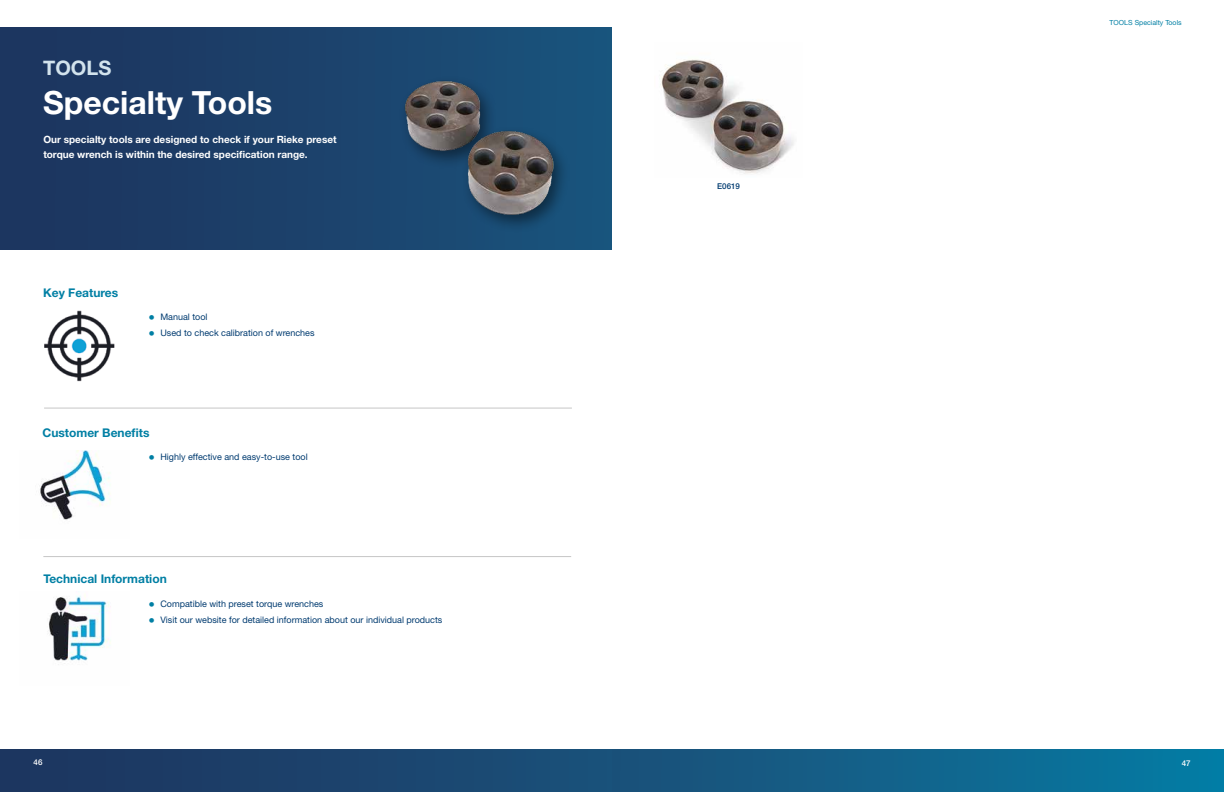
<style>
.page{position:relative;width:1224px;height:792px;background:#fff}
.page>*{position:absolute;margin:0;border:0;box-sizing:border-box;transform-origin:0 0}
.t1{font:700 32px "Helvetica Neue LT Std";color:#fff}
.t2{font:700 20px "Helvetica Neue LT Std";color:#d2e3ed}
.t3{font:700 12px "Helvetica Neue LT Std";color:#007fa4}
.t4{font:700 10px/15px "Helvetica Neue LT Std";color:#fff}
.t5{font:9px "Helvetica Neue LT Std";color:#003b70}
.t6{font:500 8px "Helvetica Neue LT Std";color:#003b70}
.t7{font:500 8px "Helvetica Neue LT Std";color:#fff}
.t8{font:7px "Helvetica Neue LT Std";color:#007fa4}
.s1{font-size:13px;color:#007fa4}
</style>
<div class="page">
<div style="left:0;top:750px;width:612px;height:42px;background:linear-gradient(to right,#1d345e,#1a5079)"></div>
<div style="left:0;top:28px;width:612px;height:221px;background:linear-gradient(to right,#1d325d,#19537c)"></div>
<img style="left:44px;top:310px;width:71px;height:72px">
<img style="left:40px;top:450px;width:70px;height:70px">
<hr style="left:44px;top:408px;width:528px;height:1px;background:#c6c6c6">
<img style="left:48px;top:595px;width:63px;height:70px">
<hr style="left:43px;top:556px;width:528px;height:1px;background:#c6c6c6">
<div style="left:612px;top:749px;width:612px;height:43px;background:linear-gradient(to right,#1c4e77,#047ca4)"></div>
<img style="left:660px;top:59px;width:134px;height:115px">
<img style="left:363px;top:45px;width:221px;height:187px">
<h2 class="t2" style="left:43px;top:56px;width:70px">TOOLS</h2>
<h1 class="t1" style="left:43px;top:83px;width:231px">Specialty Tools</h1>
<p class="t4" style="left:43px;top:132px;width:295px">Our specialty tools are designed to check if your Rieke preset torque wrench is within the desired specification range.</p>
<h3 class="t3" style="left:43px;top:285px;width:77px">Key Features</h3>
<p class="t5" style="left:149px;top:311px;width:60px"><span class="s1">•</span> Manual tool</p>
<p class="t5" style="left:149px;top:327px;width:167px"><span class="s1">•</span> Used to check calibration of wrenches</p>
<h3 class="t3" style="left:43px;top:425px;width:109px">Customer Benefits</h3>
<p class="t5" style="left:149px;top:451px;width:161px"><span class="s1">•</span> Highly effective and easy-to-use tool</p>
<h3 class="t3" style="left:43px;top:571px;width:125px">Technical Information</h3>
<p class="t7" style="left:34px;top:758px;width:10px">46</p>
<p class="t5" style="left:149px;top:598px;width:176px"><span class="s1">•</span> Compatible with preset torque wrenches</p>
<p class="t5" style="left:149px;top:614px;width:295px"><span class="s1">•</span> Visit our website for detailed information about our individual products</p>
<p class="t6" style="left:717px;top:181px;width:24px">E0619</p>
<p class="t8" style="left:1110px;top:18px;width:74px">TOOLS Specialty Tools</p>
<p class="t7" style="left:1182px;top:758px;width:10px">47</p>
</div>
